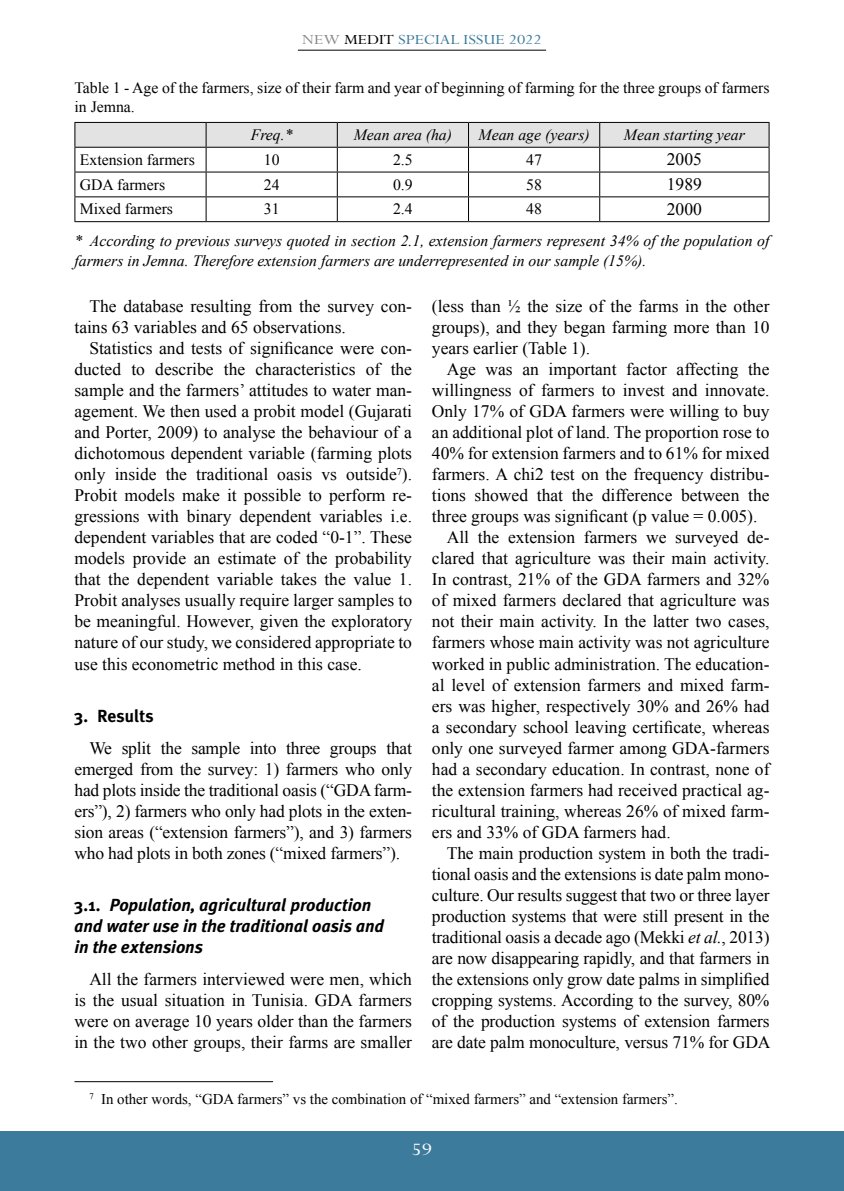
<style>
.page{position:relative;width:844px;height:1191px;background:#fff}
.page>*{position:absolute;margin:0;border:0;box-sizing:border-box;transform-origin:0 0}
.t1{font:19.6px "Perpetua Std";color:#fff;scale:1.15 1}
.t2{font:17.5px/21px "Times New Roman";color:#000;text-align:justify}
.t3{font:italic 700 17.5px/21px "Meta Plus";color:#000}
.t4{font:700 17.5px "Meta Plus";color:#000}
.t5{font:italic 15.75px/19.2px "Times New Roman";color:#000}
.t6{font:15.75px/19.2px "Times New Roman";color:#000}
.t7{font:15.75px "Perpetua Std";color:#3c7b9b;scale:1.15 1}
.t8{font:14.88px "Times New Roman";color:#000}
.s1{color:#878787}
.s2{color:#000}
.s3{font-style:normal}
.s4{font-style:italic}
</style>
<div class="page">
<div style="left:0;top:1131px;width:843px;height:60px;background:#3c7b9b"></div>
<hr style="left:298px;top:50px;width:248px;height:1px;background:#000">
<hr style="left:74px;top:1081px;width:199px;height:1px;background:#000">
<hr style="left:74px;top:221px;width:132px;height:1px;background:#000">
<hr style="left:206px;top:221px;width:131px;height:1px;background:#000">
<hr style="left:337px;top:221px;width:131px;height:1px;background:#000">
<hr style="left:468px;top:221px;width:131px;height:1px;background:#000">
<hr style="left:599px;top:221px;width:170px;height:1px;background:#000">
<svg style="left:74px;top:122px;width:695px;height:99px"></svg>
<p class="t7" style="left:302px;top:31px;width:210px"><span class="s1">NEW</span> <span class="s2">MEDIT</span> SPECIAL ISSUE 2022</p>
<p class="t6" style="left:74px;top:78px;width:696px">Table 1 - Age of the farmers, size of their farm and year of beginning of farming for the three groups of farmers in Jemna.</p>
<p class="t5" style="left:251px;top:125px;width:43px">Freq.*</p>
<p class="t5" style="left:353px;top:125px;width:100px">Mean area (ha)</p>
<p class="t5" style="left:478px;top:125px;width:113px">Mean age (years)</p>
<p class="t5" style="left:623px;top:125px;width:122px">Mean starting year</p>
<p class="t6" style="left:80px;top:150px;width:117px">Extension farmers</p>
<p class="t6" style="left:264px;top:150px;width:17px">10</p>
<p class="t6" style="left:393px;top:150px;width:21px">2.5</p>
<p class="t6" style="left:526px;top:150px;width:17px">47</p>
<p class="t2" style="left:666px;top:149px;width:36px">2005</p>
<p class="t6" style="left:80px;top:174px;width:87px">GDA farmers</p>
<p class="t6" style="left:264px;top:174px;width:17px">24</p>
<p class="t6" style="left:393px;top:174px;width:21px">0.9</p>
<p class="t6" style="left:526px;top:174px;width:17px">58</p>
<p class="t2" style="left:666px;top:174px;width:36px">1989</p>
<p class="t6" style="left:80px;top:199px;width:95px">Mixed farmers</p>
<p class="t6" style="left:264px;top:199px;width:17px">31</p>
<p class="t6" style="left:393px;top:199px;width:21px">2.4</p>
<p class="t6" style="left:526px;top:199px;width:17px">48</p>
<p class="t2" style="left:666px;top:198px;width:36px">2000</p>
<p class="t5" style="left:74px;top:231px;width:696px">* According to previous surveys quoted in section 2.1, extension farmers represent 34% of the population of farmers in Jemna. Therefore extension farmers are underrepresented in our sample (15%).</p>
<p class="t2" style="left:74px;top:296px;width:339px;text-indent:15px">The database resulting from the survey con&shy;tains 63 variables and 65 observations.</p>
<p class="t2" style="left:74px;top:338px;width:339px;text-indent:15px">Statistics and tests of significance were con&shy;ducted to describe the characteristics of the sample and the farmers’ attitudes to water man&shy;agement. We then used a probit model (Gujarati and Porter, 2009) to analyse the behaviour of a dichotomous dependent variable (farming plots only inside the traditional oasis vs outside<sup>7</sup>).<br>Probit models make it possible to perform re&shy;gressions with binary dependent variables i.e. dependent variables that are coded “0-1”. These models provide an estimate of the probability that the dependent variable takes the value 1.<br>Probit analyses usually require larger samples to be meaningful. However, given the exploratory nature of our study, we considered appropriate to use this econometric method in this case.</p>
<p class="t4" style="left:74px;top:706px;width:81px">3. Results</p>
<p class="t2" style="left:74px;top:737px;width:339px;text-indent:15px">We split the sample into three groups that emerged from the survey: 1) farmers who only had plots inside the traditional oasis (“GDA farm&shy;ers”), 2) farmers who only had plots in the exten&shy;sion areas (“extension farmers”), and 3) farmers who had plots in both zones (“mixed farmers”).</p>
<p class="t3" style="left:74px;top:894px;width:311px"><span class="s3">3.1.</span> Population, agricultural production and water use in the traditional oasis and in the extensions</p>
<p class="t2" style="left:74px;top:968px;width:339px;text-indent:15px">All the farmers interviewed were men, which is the usual situation in Tunisia. GDA farmers were on average 10 years older than the farmers in the two other groups, their farms are smaller</p>
<p class="t2" style="left:432px;top:296px;width:339px">(less than ½ the size of the farms in the other groups), and they began farming more than 10 years earlier (Table 1).</p>
<p class="t2" style="left:446px;top:359px;width:324px">Age was an important factor affecting the</p>
<p class="t2" style="left:432px;top:380px;width:339px">willingness of farmers to invest and innovate.</p>
<p class="t2" style="left:432px;top:401px;width:339px">Only 17% of GDA farmers were willing to buy</p>
<p class="t2" style="left:432px;top:422px;width:339px">an additional plot of land. The proportion rose to</p>
<p class="t2" style="left:432px;top:443px;width:339px">40% for extension farmers and to 61% for mixed</p>
<p class="t2" style="left:432px;top:464px;width:339px">farmers. A chi2 test on the frequency distribu-</p>
<p class="t2" style="left:432px;top:485px;width:339px">tions showed that the difference between the</p>
<p class="t2" style="left:432px;top:506px;width:327px">three groups was significant (p value = 0.005).</p>
<p class="t2" style="left:446px;top:527px;width:324px">All the extension farmers we surveyed de-</p>
<p class="t2" style="left:432px;top:548px;width:339px">clared that agriculture was their main activity.</p>
<p class="t2" style="left:432px;top:569px;width:339px">In contrast, 21% of the GDA farmers and 32%</p>
<p class="t2" style="left:432px;top:590px;width:339px">of mixed farmers declared that agriculture was</p>
<p class="t2" style="left:432px;top:611px;width:339px">not their main activity. In the latter two cases,</p>
<p class="t2" style="left:432px;top:632px;width:339px">farmers whose main activity was not agriculture</p>
<p class="t2" style="left:432px;top:653px;width:339px">worked in public administration. The education-</p>
<p class="t2" style="left:432px;top:674px;width:339px">al level of extension farmers and mixed farm-</p>
<p class="t2" style="left:432px;top:695px;width:339px">ers was higher, respectively 30% and 26% had</p>
<p class="t2" style="left:432px;top:716px;width:339px">a secondary school leaving certificate, whereas</p>
<p class="t2" style="left:432px;top:737px;width:339px">only one surveyed farmer among GDA-farmers</p>
<p class="t2" style="left:432px;top:758px;width:339px">had a secondary education. In contrast, none of</p>
<p class="t2" style="left:432px;top:779px;width:339px">the extension farmers had received practical ag-</p>
<p class="t2" style="left:432px;top:800px;width:339px">ricultural training, whereas 26% of mixed farm-</p>
<p class="t2" style="left:432px;top:821px;width:240px">ers and 33% of GDA farmers had.</p>
<p class="t2" style="left:446px;top:842px;width:324px">The main production system in both the tradi-</p>
<p class="t2" style="left:432px;top:863px;width:339px">tional oasis and the extensions is date palm mono-</p>
<p class="t2" style="left:432px;top:884px;width:339px">culture. Our results suggest that two or three layer</p>
<p class="t2" style="left:432px;top:905px;width:339px">production systems that were still present in the</p>
<p class="t2" style="left:432px;top:926px;width:339px">traditional oasis a decade ago (Mekki <span class="s4">et al.</span>, 2013)</p>
<p class="t2" style="left:432px;top:947px;width:339px">are now disappearing rapidly, and that farmers in</p>
<p class="t2" style="left:432px;top:968px;width:339px">the extensions only grow date palms in simplified</p>
<p class="t2" style="left:432px;top:989px;width:339px">cropping systems. According to the survey, 80%</p>
<p class="t2" style="left:432px;top:1010px;width:339px">of the production systems of extension farmers</p>
<p class="t2" style="left:432px;top:1031px;width:340px">are date palm monoculture, versus 71% for GDA</p>
<p class="t8" style="left:89px;top:1089px;width:590px"><sup>7</sup> In other words, “GDA farmers” vs the combination of “mixed farmers” and “extension farmers”.</p>
<p class="t1" style="left:411px;top:1139px;width:19px">59</p>
</div>
